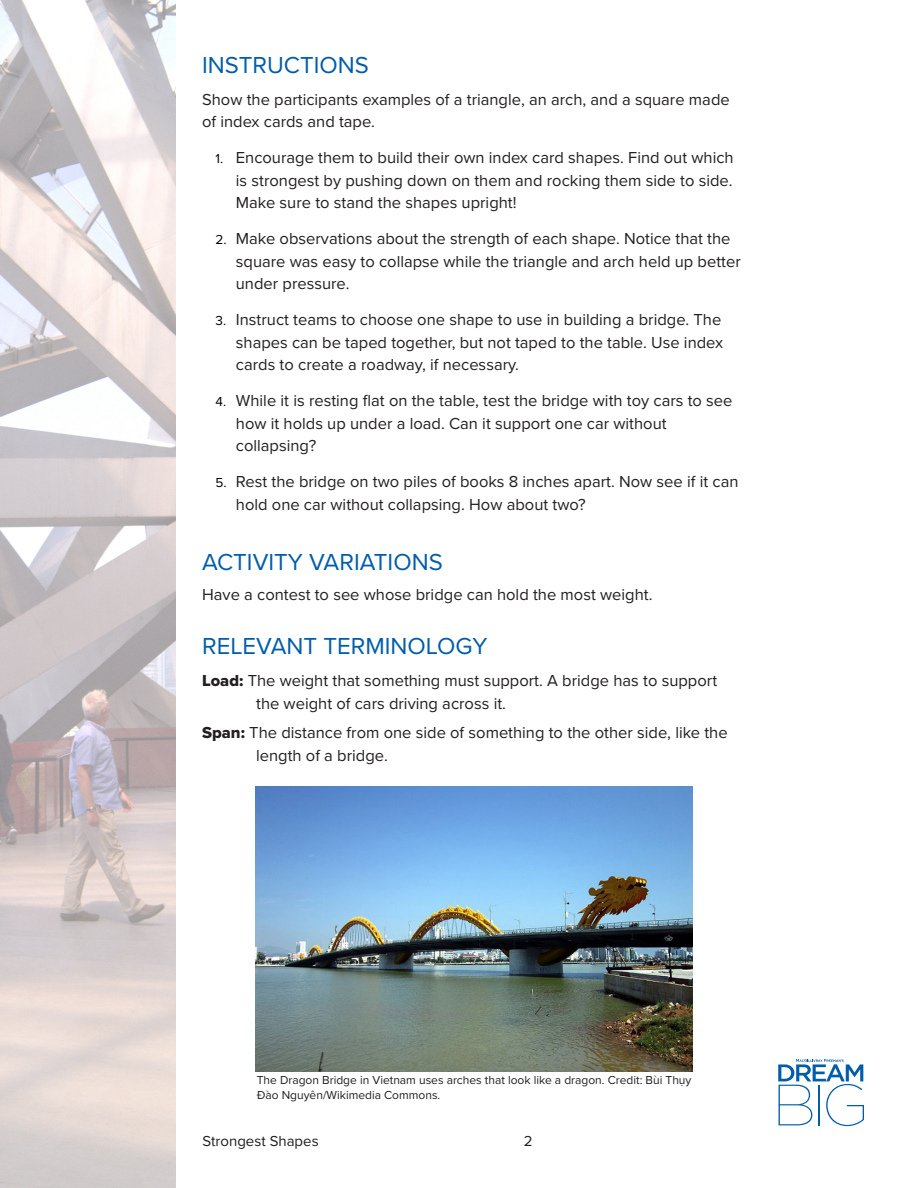
<style>
.page{position:relative;width:918px;height:1188px;background:#fff}
.page>*{position:absolute;margin:0;border:0;box-sizing:border-box;transform-origin:0 0}
.Paragraph_Style_1{font:24px "Proxima Nova";color:#015dab}
.Paragraph_Style_1-2{font:16.5px/22.5px "Proxima Nova";color:#231f20}
.Paragraph_Style_2{font:16.5px "Proxima Nova";color:#231f20}
.t1{font:15px "Proxima Nova";color:#231f20}
.Paragraph_Style_1-3{font:12px/15px "Proxima Nova";color:#231f20}
.s1{font-size:13.5px;color:#000}
.s2{font-family:"Proxima Nova Extrabld"}
</style>
<div class="page">
<img style="left:0;top:0;width:176px;height:1188px">
<svg style="left:778px;top:1059px;width:86px;height:67px"></svg>
<img style="left:255px;top:786px;width:437px;height:285px">
<p class="Paragraph_Style_1" style="left:202px;top:51px;width:168px">INSTRUCTIONS</p>
<p class="Paragraph_Style_1-2" style="left:202px;top:88px;width:529px">Show the participants examples of a triangle, an arch, and a square made of index cards and tape.</p>
<p class="Paragraph_Style_1-2" style="left:236px;top:147px;width:499px;text-align:justify;text-indent:-20px"><span class="s1">1.</span> Encourage them to build their own index card shapes. Find out which is strongest by pushing down on them and rocking them side to side.<br>Make sure to stand the shapes upright!</p>
<p class="Paragraph_Style_1-2" style="left:236px;top:228px;width:506px;text-indent:-20px"><span class="s1">2.</span> Make observations about the strength of each shape. Notice that the square was easy to collapse while the triangle and arch held up better under pressure.</p>
<p class="Paragraph_Style_1-2" style="left:236px;top:309px;width:489px;text-align:justify;text-indent:-20px"><span class="s1">3.</span> Instruct teams to choose one shape to use in building a bridge. The shapes can be taped together, but not taped to the table. Use index cards to create a roadway, if necessary.</p>
<p class="Paragraph_Style_1-2" style="left:236px;top:390px;width:498px;text-indent:-20px"><span class="s1">4.</span> While it is resting flat on the table, test the bridge with toy cars to see how it holds up under a load. Can it support one car without collapsing?</p>
<p class="Paragraph_Style_1-2" style="left:236px;top:471px;width:504px;text-indent:-20px"><span class="s1">5.</span> Rest the bridge on two piles of books 8 inches apart. Now see if it can hold one car without collapsing. How about two?</p>
<p class="Paragraph_Style_1" style="left:202px;top:547px;width:242px">ACTIVITY VARIATIONS</p>
<p class="Paragraph_Style_2" style="left:202px;top:585px;width:452px">Have a contest to see whose bridge can hold the most weight.</p>
<p class="Paragraph_Style_1" style="left:202px;top:632px;width:287px">RELEVANT TERMINOLOGY</p>
<p class="Paragraph_Style_1-2" style="left:256px;top:670px;width:463px;text-indent:-54px"><span class="s2">Load:</span> The weight that something must support. A bridge has to support the weight of cars driving across it.</p>
<p class="Paragraph_Style_1-2" style="left:256px;top:722px;width:473px;text-indent:-54px"><span class="s2">Span:</span> The distance from one side of something to the other side, like the length of a bridge.</p>
<p class="Paragraph_Style_1-3" style="left:257px;top:1073px;width:436px">The Dragon Bridge in Vietnam uses arches that look like a dragon. Credit: Bùi Thụy<br>Đào Nguyên/Wikimedia Commons.</p>
<p class="t1" style="left:203px;top:1132px;width:118px">Strongest Shapes</p>
<p class="t1" style="left:524px;top:1132px;width:10px">2</p>
</div>
